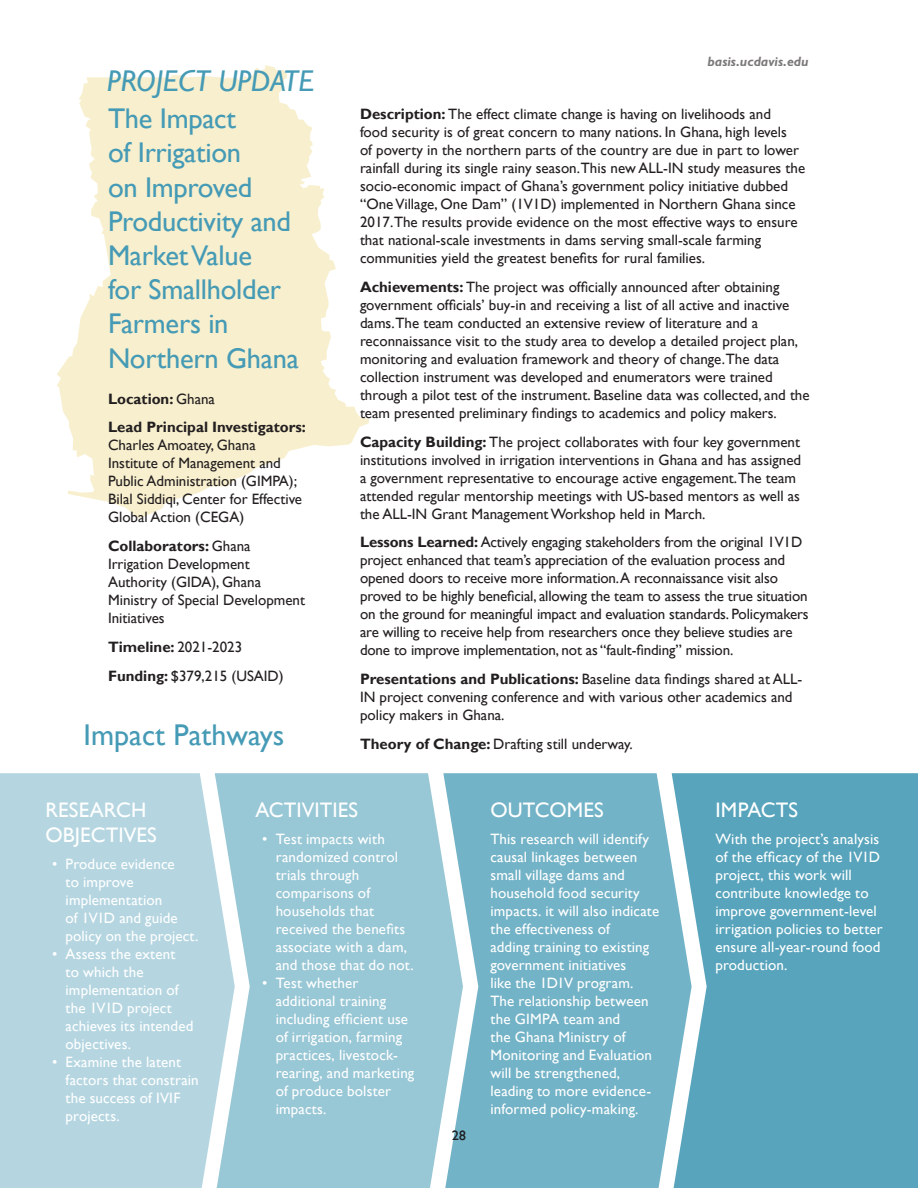
<style>
.page{position:relative;width:918px;height:1188px;background:#fff}
.page>*{position:absolute;margin:0;border:0;box-sizing:border-box;transform-origin:0 0}
.t1{font:30px "Gill Sans";color:#459ab5}
.t2{font:italic 30px "Gill Sans";color:#459ab5}
.t3{font:28.5px/34.2px "Gill Sans";letter-spacing:-.01em;color:#459ab5}
.t4{font:21px/25.2px "Gill Sans";letter-spacing:.005em;color:#fff}
.t5{font:15px/18px "Gill Sans";color:#231f20}
.t6{font:15px/18px "Gill Sans";letter-spacing:.01em;color:#fff}
.t7{font:700 15px "Gill Sans";color:#231f20}
.t8{font:italic 700 13.5px "Gill Sans";color:#231f20}
.t9{font:13.5px "Gill Sans";color:#231f20}
.s1{font-weight:400}
.s2{font-weight:700}
</style>
<div class="page">
<svg style="left:57px;top:65px;width:312px;height:454px;fill:#f8efce"></svg>
<div style="left:692px;top:773px;width:225px;height:415px;background:#57a4bc"></div>
<svg style="left:463px;top:773px;width:229px;height:415px;background:#7bb7ca"></svg>
<svg style="left:235px;top:773px;width:228px;height:415px;background:#9ecad8"></svg>
<svg style="left:0;top:773px;width:235px;height:415px;background:#b8d7e2"></svg>
<svg style="left:917px;top:773px;width:1px;height:415px"></svg>
<p class="t2" style="left:107px;top:64px;width:208px">PROJECT UPDATE</p>
<p class="t3" style="left:108px;top:102px;width:192px">The Impact<br>of Irrigation<br>on Improved<br>Productivity and<br>Market Value<br>for Smallholder<br>Farmers in<br>Northern Ghana</p>
<p class="t7" style="left:108px;top:390px;width:109px">Location: <span class="s1">Ghana</span></p>
<p class="t5" style="left:108px;top:419px;width:200px"><span class="s2">Lead Principal Investigators:<br></span>Charles Amoatey, Ghana<br>Institute of Management and<br>Public Administration (GIMPA);<br>Bilal Siddiqi, Center for Effective<br>Global Action (CEGA)</p>
<p class="t5" style="left:108px;top:538px;width:199px"><span class="s2">Collaborators:</span> Ghana<br>Irrigation Development<br>Authority (GIDA), Ghana<br>Ministry of Special Development<br>Initiatives</p>
<p class="t7" style="left:108px;top:638px;width:136px">Timeline: <span class="s1">2021-2023</span></p>
<p class="t5" style="left:108px;top:667px;width:177px"><span class="s2">Funding:</span> $379,215 (USAID)</p>
<p class="t1" style="left:84px;top:717px;width:202px">Impact Pathways</p>
<p class="t8" style="left:708px;top:53px;width:103px">basis.ucdavis.edu</p>
<p class="t5" style="left:360px;top:105px;width:447px"><span class="s2">Description:</span> The effect climate change is having on livelihoods and<br>food security is of great concern to many nations. In Ghana, high levels<br>of poverty in the northern parts of the country are due in part to lower rainfall during its single rainy season.This new ALL-IN study measures the socio-economic impact of Ghana’s government policy initiative dubbed “One Village, One Dam” (1V1D) implemented in Northern Ghana since 2017.The results provide evidence on the most effective ways to ensure that national-scale investments in dams serving small-scale farming communities yield the greatest benefits for rural families.</p>
<p class="t5" style="left:360px;top:278px;width:451px"><span class="s2">Achievements:</span> The project was officially announced after obtaining government officials’ buy-in and receiving a list of all active and inactive dams.The team conducted an extensive review of literature and a reconnaissance visit to the study area to develop a detailed project plan, monitoring and evaluation framework and theory of change.The data collection instrument was developed and enumerators were trained through a pilot test of the instrument. Baseline data was collected, and the team presented preliminary findings to academics and policy makers.</p>
<p class="t5" style="left:360px;top:433px;width:443px"><span class="s2">Capacity Building:</span> The project collaborates with four key government institutions involved in irrigation interventions in Ghana and has assigned a government representative to encourage active engagement.The team attended regular mentorship meetings with US-based mentors as well as the ALL-IN Grant Management Workshop held in March.</p>
<p class="t5" style="left:360px;top:534px;width:450px"><span class="s2">Lessons Learned:</span> Actively engaging stakeholders from the original 1V1D project enhanced that team’s appreciation of the evaluation process and opened doors to receive more information.A reconnaissance visit also proved to be highly beneficial, allowing the team to assess the true situation on the ground for meaningful impact and evaluation standards. Policymakers are willing to receive help from researchers once they believe studies are done to improve implementation, not as “fault-finding” mission.</p>
<p class="t5" style="left:360px;top:670px;width:444px"><span class="s2">Presentations and Publications:</span> Baseline data findings shared at ALL-<br>IN project convening conference and with various other academics and policy makers in Ghana.</p>
<p class="t5" style="left:360px;top:735px;width:274px"><span class="s2">Theory of Change:</span> Drafting still underway.</p>
<p class="t4" style="left:45px;top:797px;width:113px">RESEARCH<br>OBJECTIVES</p>
<p class="t6" style="left:66px;top:855px;width:134px;text-indent:-14px">• Produce evidence<br>to improve implementation<br>of 1V1D and guide policy on the project.</p>
<p class="t6" style="left:66px;top:945px;width:129px;text-indent:-14px">• Assess the extent<br>to which the implementation of the 1V1D project achieves its intended objectives.</p>
<p class="t6" style="left:66px;top:1053px;width:135px;text-indent:-14px">• Examine the latent factors that constrain the success of IVIF projects.</p>
<p class="t4" style="left:255px;top:797px;width:104px">ACTIVITIES</p>
<p class="t6" style="left:276px;top:830px;width:140px;text-indent:-14px">• Test impacts with randomized control trials through comparisons of households that received the benefits associate with a dam, and those that do not.</p>
<p class="t6" style="left:276px;top:974px;width:140px;text-indent:-14px">• Test whether additional training including efficient use of irrigation, farming practices, livestock&shy;rearing, and marketing of produce bolster impacts.</p>
<p class="t9" style="left:452px;top:1127px;width:15px">28</p>
<p class="t4" style="left:490px;top:797px;width:115px">OUTCOMES</p>
<p class="t6" style="left:490px;top:830px;width:170px">This research will identify causal linkages between small village dams and household food security impacts. it will also indicate the effectiveness of<br>adding training to existing government initiatives<br>like the 1D1V program.<br>The relationship between the GIMPA team and<br>the Ghana Ministry of<br>Monitoring and Evaluation will be strengthened, leading to more evidence&shy;informed policy-making.</p>
<p class="t4" style="left:716px;top:797px;width:84px">IMPACTS</p>
<p class="t6" style="left:716px;top:830px;width:169px">With the project’s analysis of the efficacy of the 1V1D project, this work will contribute knowledge to improve government-level irrigation policies to better ensure all-year-round food production.</p>
</div>
